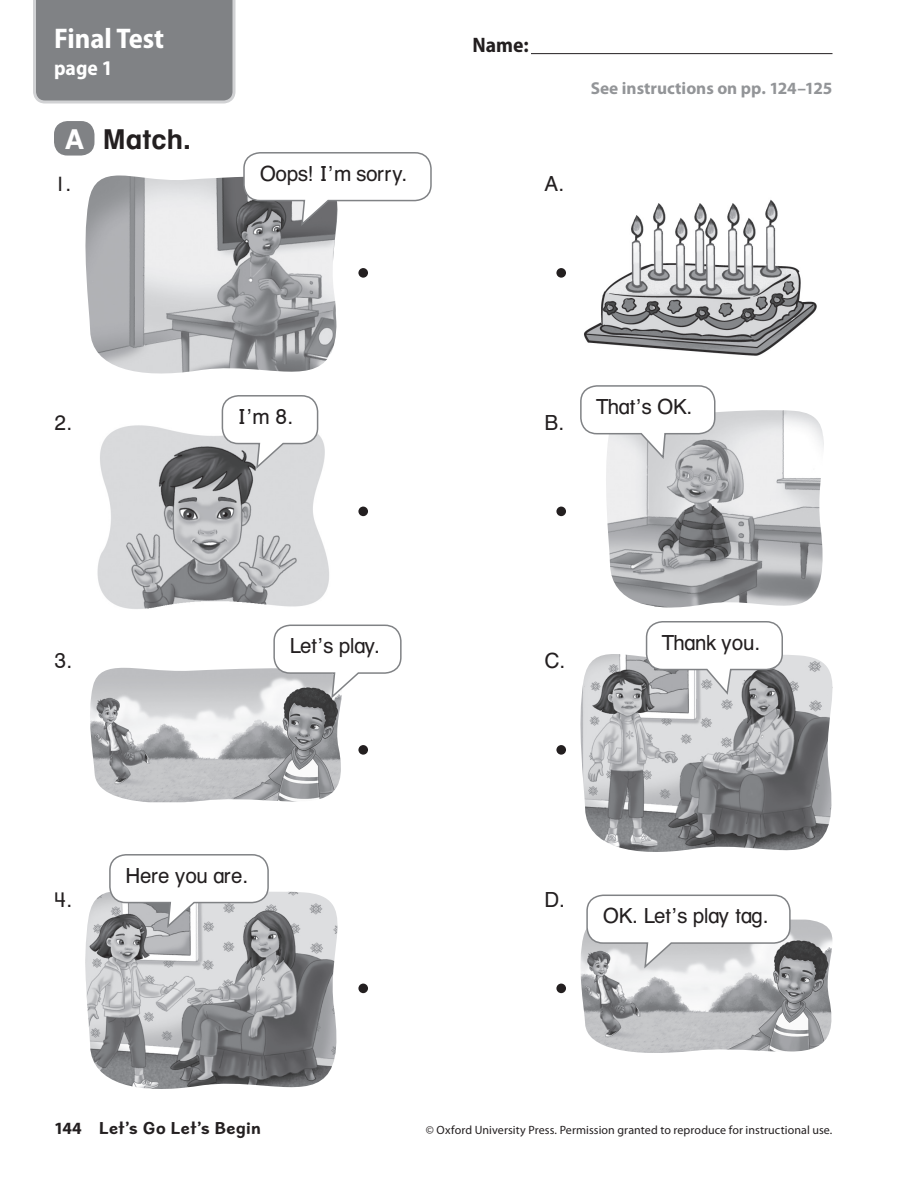
<style>
.page{position:relative;width:918px;height:1188px;background:#fff}
.page>*{position:absolute;margin:0;border:0;box-sizing:border-box;transform-origin:0 0}
.Test-HD{font:700 semi-condensed 28.5px "Myriad Pro";color:#fff}
.I{font:700 28.5px "Helvetica Infant OUP";color:#231f20}
.t1{font:700 28.5px "Helvetica Infant OUP";color:#fff}
.Speech_Bubble_Text{font:22.5px "Helvetica Infant OUP";color:#231f20}
.T1{font:22.5px "Helvetica Infant OUP";color:#231f20}
.t2{font:700 semi-condensed 21px "Myriad Pro";color:#231f20}
.Test_page_number{font:700 semi-condensed 21px "Myriad Pro";color:#fff}
.t3{font:700 17.25px "Myriad Pro";color:#939598}
.t4{font:700 17.25px "Sweater School Rg";letter-spacing:.01em;color:#231f20}
.t5{font:12px "Myriad Pro";letter-spacing:.01em;color:#231f20}
.s1{font-family:"Myriad Pro"}
</style>
<div class="page">
<div style="left:33px;top:0;width:203px;height:103px;background:#808285"></div>
<img style="left:584px;top:199px;width:233px;height:157px">
<img style="left:97px;top:425px;width:232px;height:184px">
<img style="left:85px;top:175px;width:252px;height:199px">
<img style="left:90px;top:667px;width:252px;height:135px">
<img style="left:580px;top:919px;width:253px;height:134px">
<img style="left:580px;top:654px;width:253px;height:198px">
<img style="left:85px;top:891px;width:253px;height:198px">
<img style="left:606px;top:410px;width:218px;height:198px">
<hr style="left:531px;top:53px;width:301px;height:1px;background:#231f20">
<div style="left:54px;top:121px;width:40px;height:35px;background:#808285;border-radius:14px"></div>
<svg style="left:586px;top:894px;width:205px;height:76px"></svg>
<svg style="left:273px;top:624px;width:129px;height:76px"></svg>
<svg style="left:243px;top:152px;width:189px;height:76px"></svg>
<svg style="left:580px;top:385px;width:136px;height:76px"></svg>
<svg style="left:221px;top:395px;width:98px;height:76px"></svg>
<svg style="left:108px;top:854px;width:162px;height:76px"></svg>
<svg style="left:645px;top:621px;width:139px;height:76px"></svg>
<p class="Test-HD" style="left:54px;top:23px;width:112px">Final Test</p>
<p class="Test_page_number" style="left:54px;top:57px;width:60px">page 1</p>
<p class="t1" style="left:65px;top:122px;width:21px">A</p>
<p class="I" style="left:103px;top:122px;width:90px">Match.</p>
<p class="t2" style="left:472px;top:33px;width:58px">Name:</p>
<p class="Speech_Bubble_Text" style="left:260px;top:160px;width:150px">Oops! I’m sorry.</p>
<p class="T1" style="left:54px;top:171px;width:19px">1.</p>
<p class="T1" style="left:544px;top:171px;width:22px">A.</p>
<p class="t3" style="left:591px;top:77px;width:243px">See instructions on pp. 124–125</p>
<p class="Speech_Bubble_Text" style="left:238px;top:403px;width:57px">I’m 8.</p>
<p class="T1" style="left:54px;top:410px;width:20px">2.</p>
<p class="T1" style="left:544px;top:410px;width:22px">B.</p>
<p class="Speech_Bubble_Text" style="left:597px;top:394px;width:97px">That’s OK.</p>
<p class="Speech_Bubble_Text" style="left:290px;top:633px;width:92px">Let’s play.</p>
<p class="T1" style="left:54px;top:648px;width:20px">3.</p>
<p class="T1" style="left:544px;top:648px;width:23px">C.</p>
<p class="Speech_Bubble_Text" style="left:662px;top:629px;width:100px">Thank you.</p>
<p class="Speech_Bubble_Text" style="left:126px;top:862px;width:124px">Here you are.</p>
<p class="T1" style="left:54px;top:887px;width:20px">4.</p>
<p class="T1" style="left:544px;top:887px;width:22px">D.</p>
<p class="Speech_Bubble_Text" style="left:603px;top:903px;width:168px">OK. Let’s play tag.</p>
<p class="t4" style="left:54px;top:1117px;width:208px"><span class="s1">144</span> Let’s Go Let’s Begin</p>
<p class="t5" style="left:426px;top:1123px;width:408px">© Oxford University Press. Permission granted to reproduce for instructional use.</p>
</div>
